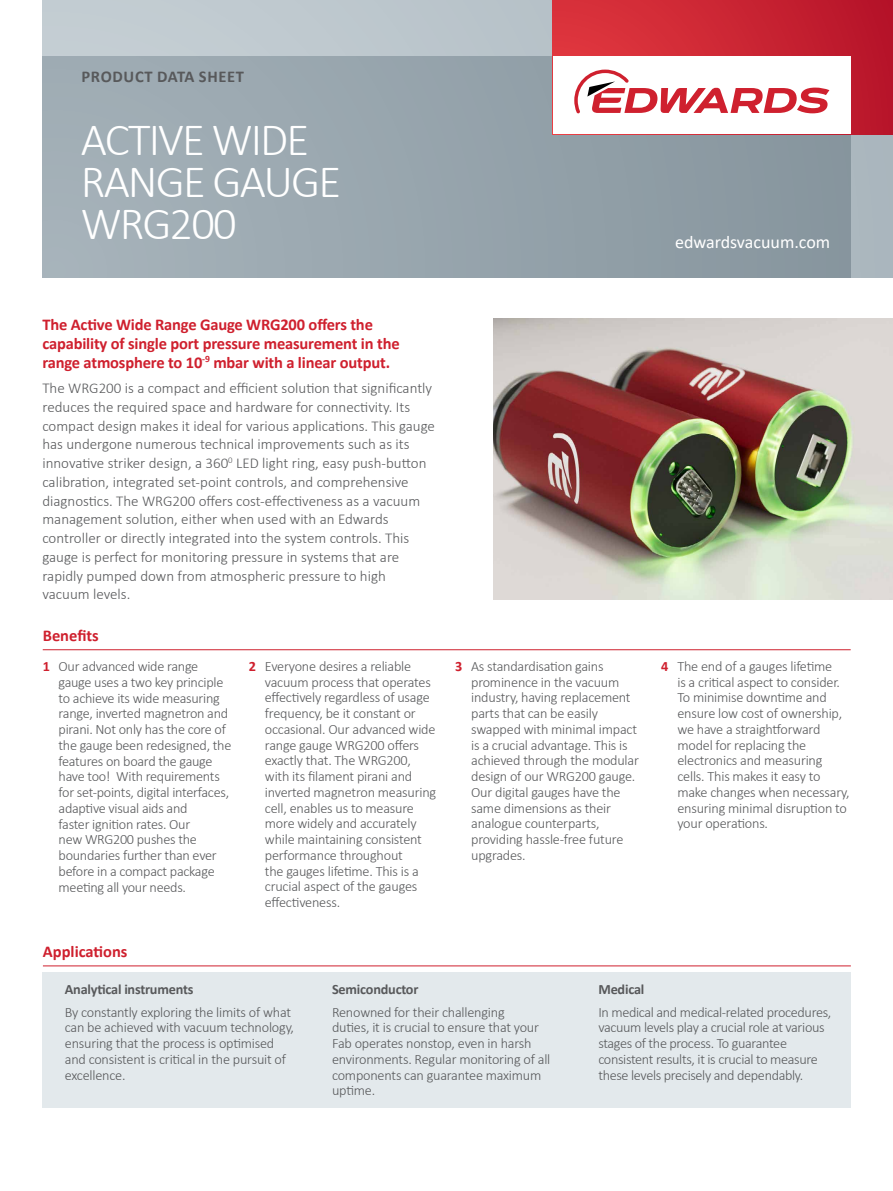
<style>
.page{position:relative;width:893px;height:1191px;background:#fff}
.page>*{position:absolute;margin:0;border:0;box-sizing:border-box;transform-origin:0 0}
.t1{font:300 46.5px/42px "Calibri";letter-spacing:-.04em;color:#fff}
.t2{font:18px "Calibri";color:#fff}
.t3{font:700 16.5px/18.8px "Calibri";letter-spacing:-.01em;color:#cf202e}
.t4{font:700 16.5px "Calibri";letter-spacing:.04em;color:#58595b}
.t5{font:300 15px/18.8px "Calibri";color:#58595b}
.t6{font:300 14.25px/15.8px "Calibri";letter-spacing:-.015em;color:#58595b}
.t7{font:700 14.25px "Calibri";letter-spacing:-.015em;color:#58595b}
.t8{font:700 14.25px "Calibri";color:#cf202e}
</style>
<div class="page">
<svg style="left:43px;top:0;width:850px;height:278px;background:#bac4ca"></svg>
<div style="left:43px;top:57px;width:807px;height:221px;background:linear-gradient(to right,#a5b2b9,#87959e)"></div>
<svg style="left:553px;top:0;width:340px;height:134px;background:#c92736"></svg>
<div style="left:553px;top:57px;width:297px;height:77px;background:#fff"></div>
<svg style="left:574px;top:70px;width:255px;height:43px"></svg>
<hr style="left:43px;top:649px;width:808px;height:1px;background:#cf202e">
<hr style="left:43px;top:965px;width:808px;height:1px;background:#cf202e">
<div style="left:43px;top:971px;width:808px;height:136px;background:#e3e9ec"></div>
<img style="left:493px;top:318px;width:400px;height:281px">
<p class="t4" style="left:82px;top:65px;width:164px">PRODUCT DATA SHEET</p>
<h1 class="t1" style="left:81px;top:118px;width:262px">ACTIVE WIDE<br>RANGE GAUGE<br>WRG200</h1>
<p class="t2" style="left:675px;top:230px;width:157px">edwardsvacuum.com</p>
<p class="t3" style="left:42px;top:315px;width:359px">The Active Wide Range Gauge WRG200 offers the capability of single port pressure measurement in the range atmosphere to 10<sup>-9</sup> mbar with a linear output.</p>
<p class="t5" style="left:42px;top:378px;width:394px">The WRG200 is a compact and efficient solution that significantly reduces the required space and hardware for connectivity. Its compact design makes it ideal for various applications. This gauge has undergone numerous technical improvements such as its innovative striker design, a 360<sup>0</sup> LED light ring, easy push-button calibration, integrated set-point controls, and comprehensive diagnostics. The WRG200 offers cost-effectiveness as a vacuum management solution, either when used with an Edwards controller or directly integrated into the system controls. This gauge is perfect for monitoring pressure in systems that are rapidly pumped down from atmospheric pressure to high vacuum levels.</p>
<p class="t3" style="left:43px;top:626px;width:58px">Benefits</p>
<p class="t6" style="left:59px;top:658px;width:174px">Our advanced wide range gauge uses a two key principle to achieve its wide measuring range, inverted magnetron and pirani. Not only has the core of the gauge been redesigned, the features on board the gauge have too! With requirements for set-points, digital interfaces, adaptive visual aids and<br>faster ignition rates. Our<br>new WRG200 pushes the boundaries further than ever before in a compact package meeting all your needs.</p>
<p class="t6" style="left:265px;top:658px;width:173px">Everyone desires a reliable vacuum process that operates effectively regardless of usage frequency, be it constant or occasional. Our advanced wide range gauge WRG200 offers exactly that. The WRG200, with its filament pirani and inverted magnetron measuring cell, enables us to measure more widely and accurately while maintaining consistent performance throughout<br>the gauges lifetime. This is a crucial aspect of the gauges effectiveness.</p>
<p class="t6" style="left:471px;top:658px;width:169px">As standardisation gains prominence in the vacuum industry, having replacement parts that can be easily swapped with minimal impact is a crucial advantage. This is achieved through the modular design of our WRG200 gauge.<br>Our digital gauges have the same dimensions as their analogue counterparts, providing hassle-free future upgrades.</p>
<p class="t6" style="left:677px;top:658px;width:174px">The end of a gauges lifetime<br>is a critical aspect to consider.<br>To minimise downtime and ensure low cost of ownership, we have a straightforward model for replacing the electronics and measuring cells. This makes it easy to make changes when necessary, ensuring minimal disruption to your operations.</p>
<p class="t3" style="left:43px;top:942px;width:86px">Applications</p>
<p class="t7" style="left:65px;top:979px;width:130px">Analytical instruments</p>
<p class="t6" style="left:65px;top:1003px;width:231px">By constantly exploring the limits of what can be achieved with vacuum technology, ensuring that the process is optimised and consistent is critical in the pursuit of excellence.</p>
<p class="t8" style="left:43px;top:656px;width:9px">1</p>
<p class="t8" style="left:249px;top:656px;width:9px">2</p>
<p class="t8" style="left:455px;top:656px;width:9px">3</p>
<p class="t8" style="left:661px;top:656px;width:9px">4</p>
<p class="t7" style="left:598px;top:979px;width:47px">Medical</p>
<p class="t6" style="left:598px;top:1003px;width:234px">In medical and medical-related procedures, vacuum levels play a crucial role at various stages of the process. To guarantee consistent results, it is crucial to measure these levels precisely and dependably.</p>
<p class="t7" style="left:332px;top:979px;width:88px">Semiconductor</p>
<p class="t6" style="left:332px;top:1003px;width:220px">Renowned for their challenging<br>duties, it is crucial to ensure that your<br>Fab operates nonstop, even in harsh environments. Regular monitoring of all components can guarantee maximum uptime.</p>
</div>
